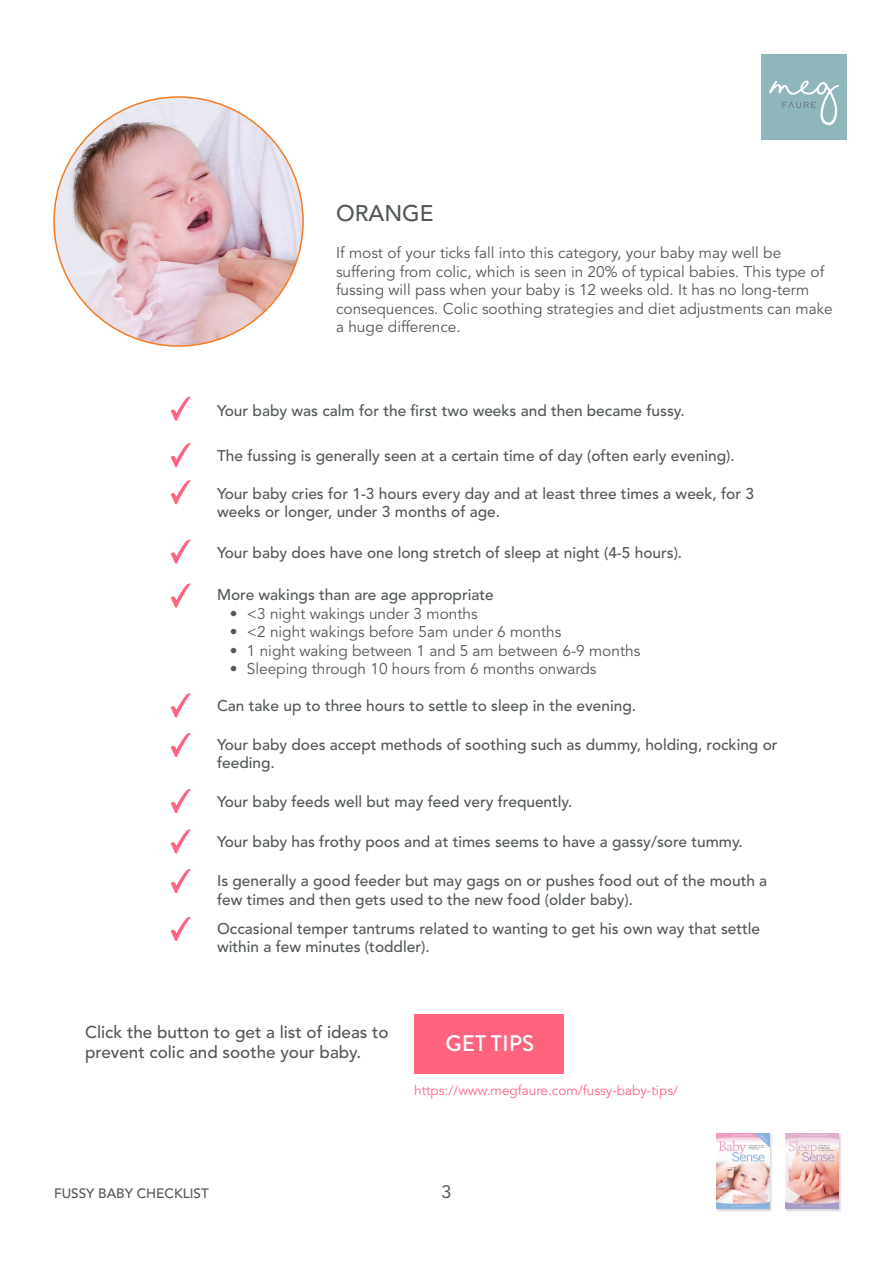
<style>
.page{position:relative;width:893px;height:1263px;background:#fff}
.page>*{position:absolute;margin:0;border:0;box-sizing:border-box;transform-origin:0 0}
.t1{font:500 22.5px "Brandon Grotesque";color:#fff}
.t2{font:500 22.5px "Avenir LT Std";color:#52575a}
.t3{font:18px "Avenir LT Std";color:#52575a}
.t4{font:500 17.1px/20.4px "Avenir LT Std";color:#52575a}
.t5{font:500 15.45px/18.6px "Avenir LT Std";color:#52575a}
.t6{font:15.45px/18.6px "Avenir LT Std";color:#52575a}
.t7{font:13.5px "Avenir LT Std";color:#ff647e}
.t8{font:500 13.5px "Avenir LT Std";color:#52575a}
</style>
<div class="page">
<div style="left:784px;top:1133px;width:58px;height:79px;background:#e0e0e0"></div>
<img style="left:785px;top:1133px;width:54px;height:76px">
<div style="left:715px;top:1133px;width:58px;height:79px;background:#000;opacity:.17"></div>
<img style="left:716px;top:1133px;width:54px;height:76px">
<div style="left:761px;top:54px;width:86px;height:86px;background:#8fb6bb"></div>
<svg style="left:769px;top:80px;width:70px;height:45px"></svg>
<svg style="left:171px;top:397px;width:20px;height:24px"></svg>
<svg style="left:171px;top:443px;width:20px;height:25px"></svg>
<svg style="left:171px;top:480px;width:20px;height:25px"></svg>
<svg style="left:171px;top:540px;width:20px;height:24px"></svg>
<svg style="left:171px;top:584px;width:20px;height:24px"></svg>
<svg style="left:171px;top:693px;width:20px;height:25px"></svg>
<svg style="left:171px;top:733px;width:20px;height:25px"></svg>
<svg style="left:171px;top:789px;width:20px;height:25px"></svg>
<svg style="left:171px;top:829px;width:20px;height:25px"></svg>
<svg style="left:171px;top:869px;width:20px;height:25px"></svg>
<svg style="left:171px;top:917px;width:20px;height:24px"></svg>
<img style="left:54px;top:97px;width:249px;height:249px;border-radius:125px">
<div style="left:414px;top:1014px;width:150px;height:60px;background:#ff647e"></div>
<h1 class="t2" style="left:336px;top:204px;width:99px">ORANGE</h1>
<p class="t6" style="left:336px;top:245px;width:498px">If most of your ticks fall into this category, your baby may well be suffering from colic, which is seen in 20% of typical babies. This type of fussing will pass when your baby is 12 weeks old. It has no long-term consequences. Colic soothing strategies and diet adjustments can make a huge difference.</p>
<p class="t5" style="left:217px;top:403px;width:469px">Your baby was calm for the first two weeks and then became fussy.</p>
<p class="t5" style="left:217px;top:448px;width:519px">The fussing is generally seen at a certain time of day (often early evening).</p>
<p class="t5" style="left:217px;top:486px;width:538px">Your baby cries for 1-3 hours every day and at least three times a week, for 3 weeks or longer, under 3 months of age.</p>
<p class="t5" style="left:217px;top:544px;width:467px">Your baby does have one long stretch of sleep at night (4-5 hours).</p>
<p class="t5" style="left:217px;top:587px;width:278px">More wakings than are age appropriate</p>
<p class="t6" style="left:230px;top:606px;width:249px">• &lt;3 night wakings under 3 months</p>
<p class="t6" style="left:230px;top:624px;width:333px">• &lt;2 night wakings before 5am under 6 months</p>
<p class="t6" style="left:230px;top:643px;width:412px">• 1 night waking between 1 and 5 am between 6-9 months</p>
<p class="t6" style="left:230px;top:661px;width:368px">• Sleeping through 10 hours from 6 months onwards</p>
<p class="t5" style="left:217px;top:698px;width:421px">Can take up to three hours to settle to sleep in the evening.</p>
<p class="t5" style="left:217px;top:737px;width:562px">Your baby does accept methods of soothing such as dummy, holding, rocking or feeding.</p>
<p class="t5" style="left:217px;top:794px;width:357px">Your baby feeds well but may feed very frequently.</p>
<p class="t5" style="left:217px;top:834px;width:527px">Your baby has frothy poos and at times seems to have a gassy/sore tummy.</p>
<p class="t5" style="left:217px;top:873px;width:552px">Is generally a good feeder but may gags on or pushes food out of the mouth a few times and then gets used to the new food (older baby).</p>
<p class="t5" style="left:217px;top:921px;width:545px">Occasional temper tantrums related to wanting to get his own way that settle within a few minutes (toddler).</p>
<p class="t4" style="left:85px;top:1023px;width:305px">Click the button to get a list of ideas to prevent colic and soothe your baby.</p>
<h1 class="t1" style="left:445px;top:1030px;width:90px">GET TIPS</h1>
<p class="t7" style="left:414px;top:1084px;width:265px">https://www.megfaure.com/fussy-baby-tips/</p>
<p class="t8" style="left:54px;top:1186px;width:156px">FUSSY BABY CHECKLIST</p>
<p class="t3" style="left:441px;top:1181px;width:12px">3</p>
</div>
